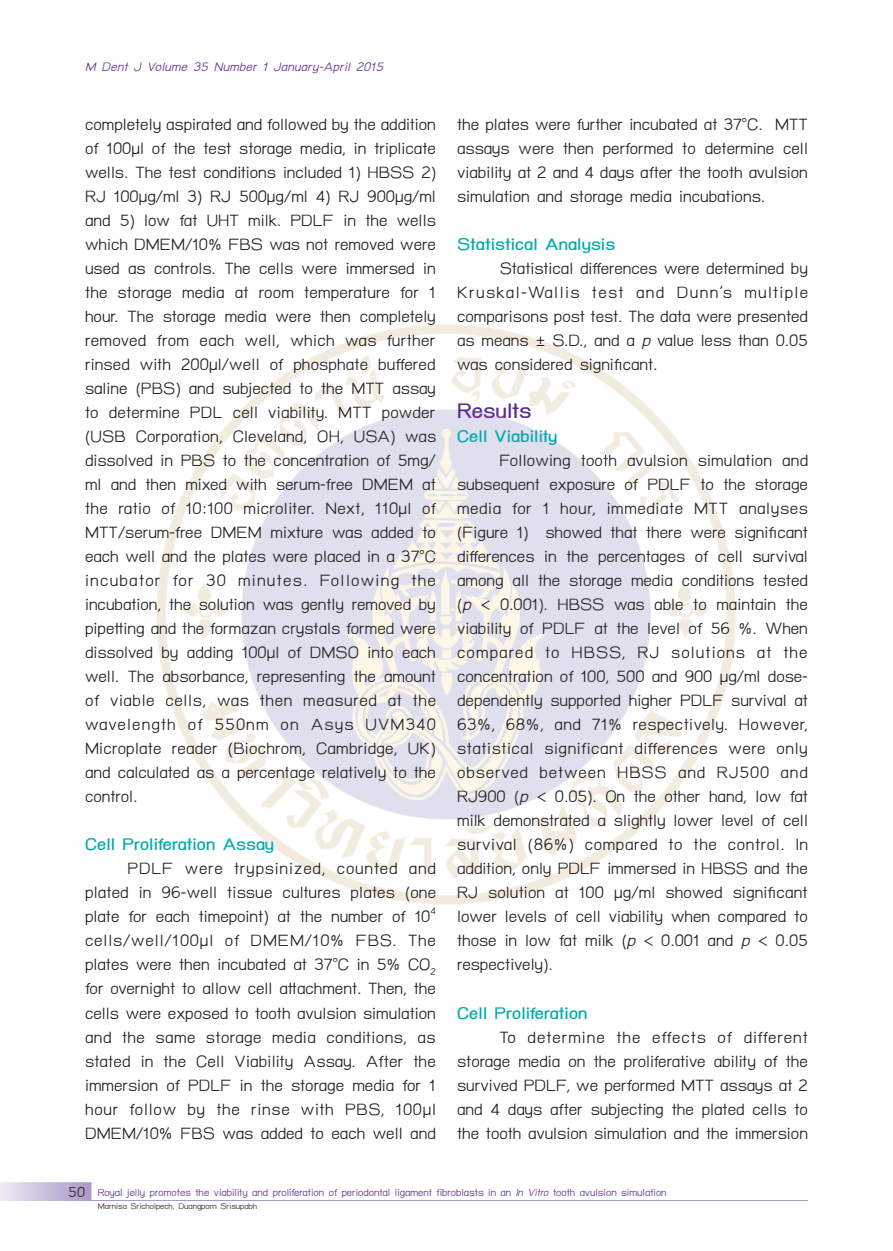
<style>
.page{position:relative;width:893px;height:1251px;background:#fff}
.page>*{position:absolute;margin:0;border:0;box-sizing:border-box;transform-origin:0 0}
.t1{font:700 30px "TH Baijam";color:#5b2e91}
.t2{font:24px/24px "TH Baijam";color:#231f20;text-align:justify}
.t3{font:700 24px "TH Baijam";color:#00aaad}
.t4{font:italic 18px "TH Baijam";letter-spacing:.015em;color:#5b2e91}
.t5{font:15px "TH Baijam";color:#5b2e91}
.t6{font:12px "TH Baijam";color:#231f20}
.s1{font-style:italic}
.s2{font-size:21px;color:#231f20}
</style>
<div class="page">
<svg style="left:0;top:1182px;width:91px;height:18px;background:#ccc1de"></svg>
<hr style="left:91px;top:1199px;width:717px;height:1px;background:#ac99c9">
<img style="left:156px;top:324px;width:580px;height:581px">
<p class="t4" style="left:85px;top:57px;width:299px">M Dent J Volume 35 Number 1 January-April 2015</p>
<p class="t2" style="left:85px;top:113px;width:353px">completely aspirated and followed by the addition of 100µl of the test storage media, in triplicate wells. The test conditions included 1) HBSS 2)<br>RJ 100µg/ml 3) RJ 500µg/ml 4) RJ 900µg/ml and 5) low fat UHT milk. PDLF in the wells which DMEM/10% FBS was not removed were used as controls. The cells were immersed in the storage media at room temperature for 1 hour. The storage media were then completely removed from each well, which was further rinsed with 200µl/well of phosphate buffered saline (PBS) and subjected to the MTT assay to determine PDL cell viability. MTT powder (USB Corporation, Cleveland, OH, USA) was dissolved in PBS to the concentration of 5mg/ ml and then mixed with serum-free DMEM at the ratio of 10:100 microliter. Next, 110µl of MTT/serum-free DMEM mixture was added to each well and the plates were placed in a 37°C incubator for 30 minutes. Following the incubation, the solution was gently removed by pipetting and the formazan crystals formed were dissolved by adding 100µl of DMSO into each well. The absorbance, representing the amount of viable cells, was then measured at the wavelength of 550nm on Asys UVM340<br>Microplate reader (Biochrom, Cambridge, UK) and calculated as a percentage relatively to the control.</p>
<p class="t3" style="left:85px;top:831px;width:191px">Cell Proliferation Assay</p>
<p class="t2" style="left:85px;top:857px;width:353px;text-indent:43px">PDLF were trypsinized, counted and plated in 96-well tissue cultures plates (one plate for each timepoint) at the number of 10<sup>4 </sup>cells/well/100µl of DMEM/10% FBS. The plates were then incubated at 37°C in 5% CO<sub>2 </sub>for overnight to allow cell attachment. Then, the cells were exposed to tooth avulsion simulation and the same storage media conditions, as stated in the Cell Viability Assay. After the immersion of PDLF in the storage media for 1 hour follow by the rinse with PBS, 100µl DMEM/10% FBS was added to each well and</p>
<p class="t2" style="left:457px;top:113px;width:352px">the plates were further incubated at 37°C. MTT assays were then performed to determine cell viability at 2 and 4 days after the tooth avulsion simulation and storage media incubations.</p>
<p class="t3" style="left:457px;top:231px;width:160px">Statistical Analysis</p>
<p class="t2" style="left:457px;top:257px;width:353px;text-indent:43px">Statistical differences were determined by Kruskal-Wallis test and Dunn’s multiple comparisons post test. The data were presented as means ± S.D., and a <span class="s1">p</span> value less than 0.05 was considered significant.</p>
<p class="t1" style="left:457px;top:394px;width:76px">Results</p>
<p class="t3" style="left:457px;top:423px;width:102px">Cell Viability</p>
<p class="t2" style="left:457px;top:449px;width:353px;text-indent:43px">Following tooth avulsion simulation and subsequent exposure of PDLF to the storage media for 1 hour, immediate MTT analyses (Figure 1) showed that there were significant differences in the percentages of cell survival among all the storage media conditions tested (<span class="s1">p</span> &lt; 0.001). HBSS was able to maintain the viability of PDLF at the level of 56 %. When compared to HBSS, RJ solutions at the concentration of 100, 500 and 900 µg/ml dose&shy;dependently supported higher PDLF survival at 63%, 68%, and 71% respectively. However, statistical significant differences were only observed between HBSS and RJ500 and RJ900 (<span class="s1">p</span> &lt; 0.05). On the other hand, low fat milk demonstrated a slightly lower level of cell survival (86%) compared to the control. In addition, only PDLF immersed in HBSS and the RJ solution at 100 µg/ml showed significant lower levels of cell viability when compared to those in low fat milk (<span class="s1">p</span> &lt; 0.001 and <span class="s1">p</span> &lt; 0.05 respectively).</p>
<p class="t3" style="left:457px;top:999px;width:132px">Cell Proliferation</p>
<p class="t2" style="left:457px;top:1025px;width:352px;text-indent:43px">To determine the effects of different storage media on the proliferative ability of the survived PDLF, we performed MTT assays at 2 and 4 days after subjecting the plated cells to the tooth avulsion simulation and the immersion</p>
<p class="t5" style="left:68px;top:1183px;width:600px"><span class="s2">50</span> Royal jelly promotes the viability and proliferation of periodontal ligament fibroblasts in an <span class="s1">In Vitro</span> tooth avulsion simulation</p>
<p class="t6" style="left:98px;top:1199px;width:161px">Marnisa Sricholpech, Duangporn Srisupabh</p>
</div>
